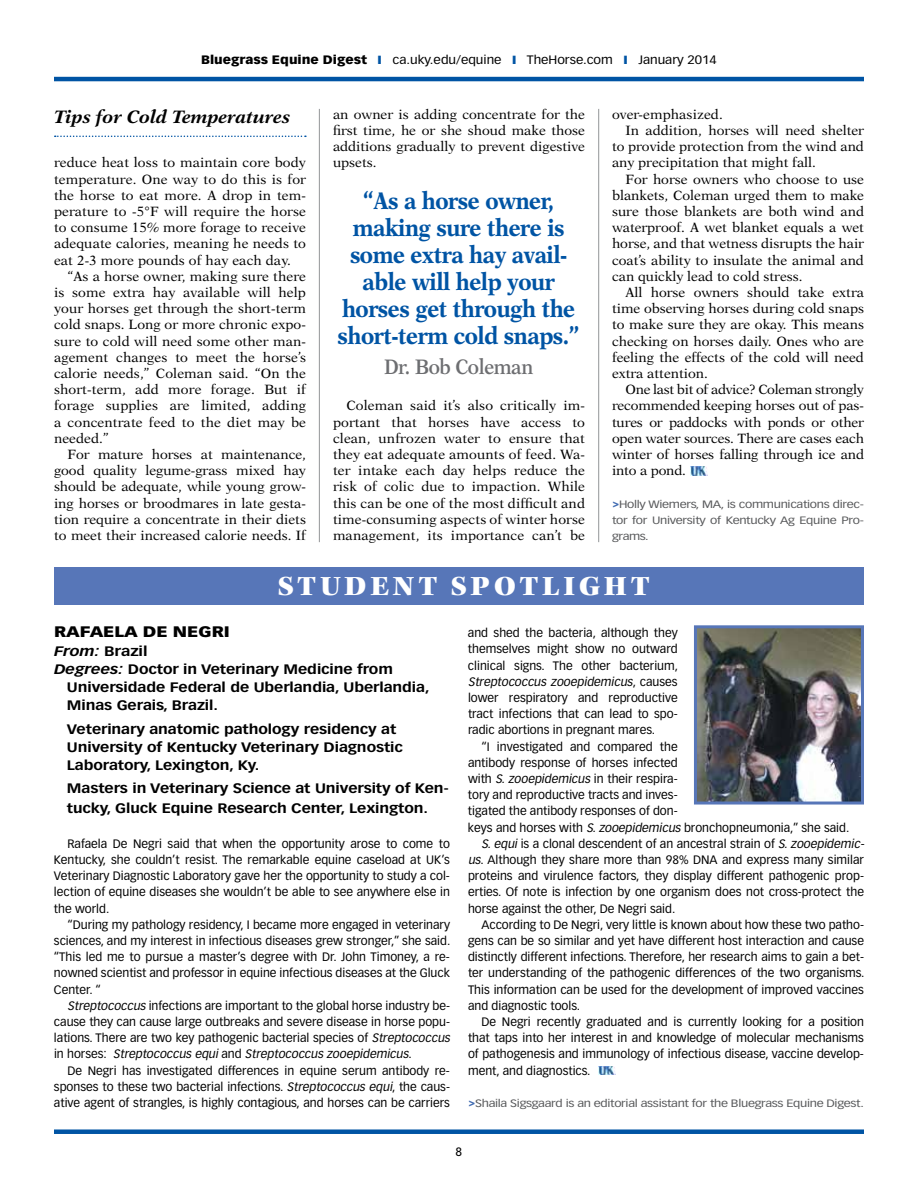
<style>
.page{position:relative;width:918px;height:1188px;background:#fff}
.page>*{position:absolute;margin:0;border:0;box-sizing:border-box;transform-origin:0 0}
.t1{font:900 28.5px "Kepler Std";letter-spacing:.125em;color:#fff;scale:1.1 1}
.t2{font:700 24px/27px "New Aster LT Std";letter-spacing:-.02em;color:#0054a4;text-align:center;scale:.9 1}
.t3{font:600 21px "New Aster LT Std";letter-spacing:-.02em;color:#6d6e71;scale:.9 1}
.t4{font:italic 700 18px "New Aster LT Std";color:#000}
.t5{font:900 15px "Vectora LT Std";letter-spacing:-.005em;color:#000;scale:1.2 1}
.t6{font:13.5px/16.2px "New Aster LT Std";color:#000;text-align:justify}
.t7{font:700 13.5px/18px "Vectora LT Std";letter-spacing:-.005em;color:#000;scale:1.15 1}
.t8{font:13.5px "New Aster LT Std";letter-spacing:-.02em;color:#000}
.t9{font:700 13.5px "Vectora LT Std";letter-spacing:-.005em;color:#000;scale:1.2 1}
.t10{font:12px/16.2px "Vectora LT Std";color:#000;text-align:justify}
.t11{font:12px "Vectora LT Std";color:#000;scale:1.1 1}
.t12{font:500 12px "Avenir LT Std";color:#000}
.t13{font:10.5px/16.2px "Vectora LT Std";letter-spacing:-.025em;color:#58595b;text-align:justify;scale:1.2 1}
.s1{font-weight:900}
.s2{color:#0054a4}
.s3{font-family:"ITC Franklin Gothic Std Hvy It";color:#3f6ab1}
.s4{font-style:italic}
</style>
<div class="page">
<div style="left:54px;top:1129px;width:810px;height:5px;background:#0054a4"></div>
<hr style="left:54px;top:77px;width:810px;height:4px;background:#0054a4">
<img style="left:598px;top:1066px;width:18px;height:9px">
<div style="left:54px;top:567px;width:810px;height:37px;background:#5776b8"></div>
<img style="left:698px;top:629px;width:162px;height:172px">
<div style="left:694px;top:625px;width:170px;height:180px;border:3px solid #5776b8"></div>
<img style="left:690px;top:467px;width:18px;height:8px">
<svg style="left:55px;top:136px;width:251px;height:1px"></svg>
<hr style="left:598px;top:109px;width:1px;height:433px;background:#939598">
<hr style="left:319px;top:109px;width:1px;height:433px;background:#939598">
<p class="t11" style="left:201px;top:53px;width:470px"><span class="s1">Bluegrass Equine Digest</span> <span class="s2">❙</span> ca.uky.edu/equine <span class="s2">❙</span> TheHorse.com <span class="s2">❙</span> January 2014</p>
<h3 class="t4" style="left:54px;top:106px;width:238px">Tips for Cold Temperatures</h3>
<p class="t6" style="left:54px;top:155px;width:254px">reduce heat loss to maintain core body temperature. One way to do this is for the horse to eat more. A drop in tem&shy;perature to -5°F will require the horse to consume 15% more forage to receive adequate calories, meaning he needs to eat 2-3 more pounds of hay each day.</p>
<p class="t6" style="left:54px;top:268px;width:254px;text-indent:14px">“As a horse owner, making sure there is some extra hay available will help your horses get through the short-term cold snaps. Long or more chronic expo&shy;sure to cold will need some other man&shy;agement changes to meet the horse’s calorie needs,” Coleman said. “On the short-term, add more forage. But if forage supplies are limited, adding a concentrate feed to the diet may be needed.”</p>
<p class="t6" style="left:54px;top:446px;width:254px;text-indent:14px">For mature horses at maintenance, good quality legume-grass mixed hay should be adequate, while young grow&shy;ing horses or broodmares in late gesta&shy;tion require a concentrate in their diets to meet their increased calorie needs. If</p>
<p class="t6" style="left:333px;top:106px;width:254px">an owner is adding concentrate for the first time, he or she shoud make those additions gradually to prevent digestive upsets.</p>
<h2 class="t2" style="left:338px;top:187px;width:270px">“As a horse owner, making sure there is some extra hay avail&shy;able will help your horses get through the short-term cold snaps.”</h2>
<h3 class="t3" style="left:384px;top:354px;width:167px">Dr. Bob Coleman</h3>
<p class="t6" style="left:333px;top:398px;width:254px;text-indent:14px">Coleman said it’s also critically im&shy;portant that horses have access to clean, unfrozen water to ensure that they eat adequate amounts of feed. Wa&shy;ter intake each day helps reduce the risk of colic due to impaction. While this can be one of the most difficult and time-consuming aspects of winter horse management, its importance can’t be</p>
<p class="t6" style="left:612px;top:106px;width:112px">over-emphasized.</p>
<p class="t6" style="left:626px;top:122px;width:240px">In addition, horses will need shelter</p>
<p class="t6" style="left:612px;top:139px;width:253px">to provide protection from the wind and</p>
<p class="t6" style="left:612px;top:155px;width:206px">any precipitation that might fall.</p>
<p class="t6" style="left:626px;top:171px;width:240px">For horse owners who choose to use</p>
<p class="t6" style="left:612px;top:187px;width:254px">blankets, Coleman urged them to make</p>
<p class="t6" style="left:612px;top:203px;width:254px">sure those blankets are both wind and</p>
<p class="t6" style="left:612px;top:220px;width:254px">waterproof. A wet blanket equals a wet</p>
<p class="t6" style="left:612px;top:236px;width:254px">horse, and that wetness disrupts the hair</p>
<p class="t6" style="left:612px;top:252px;width:253px">coat’s ability to insulate the animal and</p>
<p class="t6" style="left:612px;top:268px;width:192px">can quickly lead to cold stress.</p>
<p class="t6" style="left:626px;top:284px;width:240px">All horse owners should take extra</p>
<p class="t6" style="left:612px;top:301px;width:254px">time observing horses during cold snaps</p>
<p class="t6" style="left:612px;top:317px;width:254px">to make sure they are okay. This means</p>
<p class="t6" style="left:612px;top:333px;width:253px">checking on horses daily. Ones who are</p>
<p class="t6" style="left:612px;top:349px;width:253px">feeling the effects of the cold will need</p>
<p class="t6" style="left:612px;top:365px;width:97px">extra attention.</p>
<p class="t8" style="left:626px;top:382px;width:240px">One last bit of advice? Coleman strongly</p>
<p class="t6" style="left:612px;top:398px;width:253px">recommended keeping horses out of pas-</p>
<p class="t6" style="left:612px;top:414px;width:254px">tures or paddocks with ponds or other</p>
<p class="t6" style="left:612px;top:430px;width:253px">open water sources. There are cases each</p>
<p class="t6" style="left:612px;top:446px;width:254px">winter of horses falling through ice and</p>
<p class="t6" style="left:612px;top:463px;width:76px">into a pond.</p>
<p class="t13" style="left:612px;top:496px;width:212px"><span class="s3">&gt;</span>Holly Wiemers, MA, is communications direc&shy;tor for University of Kentucky Ag Equine Pro&shy;grams.</p>
<h1 class="t1" style="left:277px;top:570px;width:281px">STUDENT SPOTLIGHT</h1>
<p class="t5" style="left:54px;top:622px;width:148px">Rafaela De Negri</p>
<p class="t9" style="left:54px;top:643px;width:79px"><span class="s4">From:</span> Brazil</p>
<p class="t7" style="left:54px;top:661px;width:296px"><span class="s4">Degrees:</span> Doctor in Veterinary Medicine from</p>
<p class="t7" style="left:67px;top:679px;width:317px">Universidade Federal de Uberlandia, Uberlandia,</p>
<p class="t7" style="left:67px;top:697px;width:133px">Minas Gerais, Brazil.</p>
<p class="t7" style="left:67px;top:720px;width:294px">Veterinary anatomic pathology residency at<br>University of Kentucky Veterinary Diagnostic<br>Laboratory, Lexington, Ky.</p>
<p class="t7" style="left:67px;top:779px;width:333px;line-height:19.5px">Masters in Veterinary Science at University of Ken&shy;tucky, Gluck Equine Research Center, Lexington.</p>
<p class="t10" style="left:54px;top:836px;width:398px;text-indent:14px">Rafaela De N egri said that when the opportunity arose to come to Kentucky, she couldn’t resist. The remarkable equine caseload at UK’s Veterinary Diagnostic Laboratory gave her the opportunity to study a col&shy;lection of equine diseases she wouldn’t be able to see anywhere else in the world.</p>
<p class="t10" style="left:54px;top:917px;width:398px;text-indent:14px">“During my pathology residency, I became more engaged in veterinary sciences, and my interest in infectious diseases grew stronger,” she said. “This led me to pursue a master’s degree with Dr. John Timoney, a re&shy;nowned scientist and professor in equine infectious diseases at the Gluck Center. “</p>
<p class="t10" style="left:54px;top:998px;width:400px;text-align:left;text-indent:14px"><span class="s4">Streptococcus</span> infections are important to the global horse industry be&shy;cause they can cause large outbreaks and severe disease in horse popu&shy;lations. There are two key pathogenic bacterial species of <span class="s4">Streptococcus </span>i n h o r s e s : <span class="s4">Streptococcus equi</span> a n d <span class="s4">Streptococcus zooepidemicus</span>.</p>
<p class="t10" style="left:54px;top:1062px;width:398px;text-indent:14px">De N egri has investigated differences in equine serum antibody re&shy;sponses to these two bacterial infections. <span class="s4">Streptococcus equi</span>, the caus&shy;ative agent of strangles, is highly contagious, and horses can be carriers</p>
<p class="t10" style="left:468px;top:625px;width:212px">and shed the bacteria, although they themselves might show no outward clinical signs. The other bacterium, <span class="s4">Streptococcus zooepidemicus</span>, c a u s e s lower respiratory and reproductive tract infections that can lead to spo&shy;radic abortions in pregnant mares.</p>
<p class="t10" style="left:482px;top:738px;width:198px">“I investigated and compared the</p>
<p class="t10" style="left:468px;top:755px;width:211px">antibody response of horses infected</p>
<p class="t10" style="left:468px;top:771px;width:211px">with <span class="s4">S. zooepidemicus</span> in their respira-</p>
<p class="t10" style="left:468px;top:787px;width:211px">tory and reproductive tracts and inves-</p>
<p class="t10" style="left:468px;top:803px;width:211px">tigated the antibody responses of don-</p>
<p class="t10" style="left:468px;top:819px;width:383px">keys and horses with <span class="s4">S.zooepidemicus</span> bronchopneumonia,” she said.</p>
<p class="t10" style="left:482px;top:836px;width:387px"><span class="s4">S.equi</span> is a clonal descendent of an ancestral strain of <span class="s4">S.zooepidemic-</span></p>
<p class="t10" style="left:468px;top:852px;width:235px"><span class="s4">us</span>. Although they share more than 98% DNA</p>
<p class="t10" style="left:468px;top:852px;width:397px;text-indent:254px">and express many similar proteins and virulence factors, they display different pathogenic prop&shy;erties. Of note is infection by one organism does not cross-protect the horse against the other, De N egri said.</p>
<p class="t10" style="left:468px;top:917px;width:398px;text-indent:14px">According to De N egri, very little is known about how these two patho&shy;gens can be so similar and yet have different host interaction and cause distinctly different infections. Therefore, her research aims to gain a bet&shy;ter understanding of the pathogenic differences of the two organisms.<br>This information can be used for the development of improved vaccines and diagnostic tools.</p>
<p class="t10" style="left:468px;top:1014px;width:398px;text-indent:14px">De N egri recently graduated and is currently looking for a position that taps into her interest in and knowledge of molecular mechanisms of pathogenesis and immunology of infectious disease, vaccine develop&shy;ment, and diagnostics.</p>
<p class="t13" style="left:468px;top:1095px;width:331px"><span class="s3">&gt;</span>Shaila Sigsgaard is an editorial assistant for the Bluegrass Equine Digest.</p>
<p class="t12" style="left:456px;top:1144px;width:8px">8</p>
</div>
